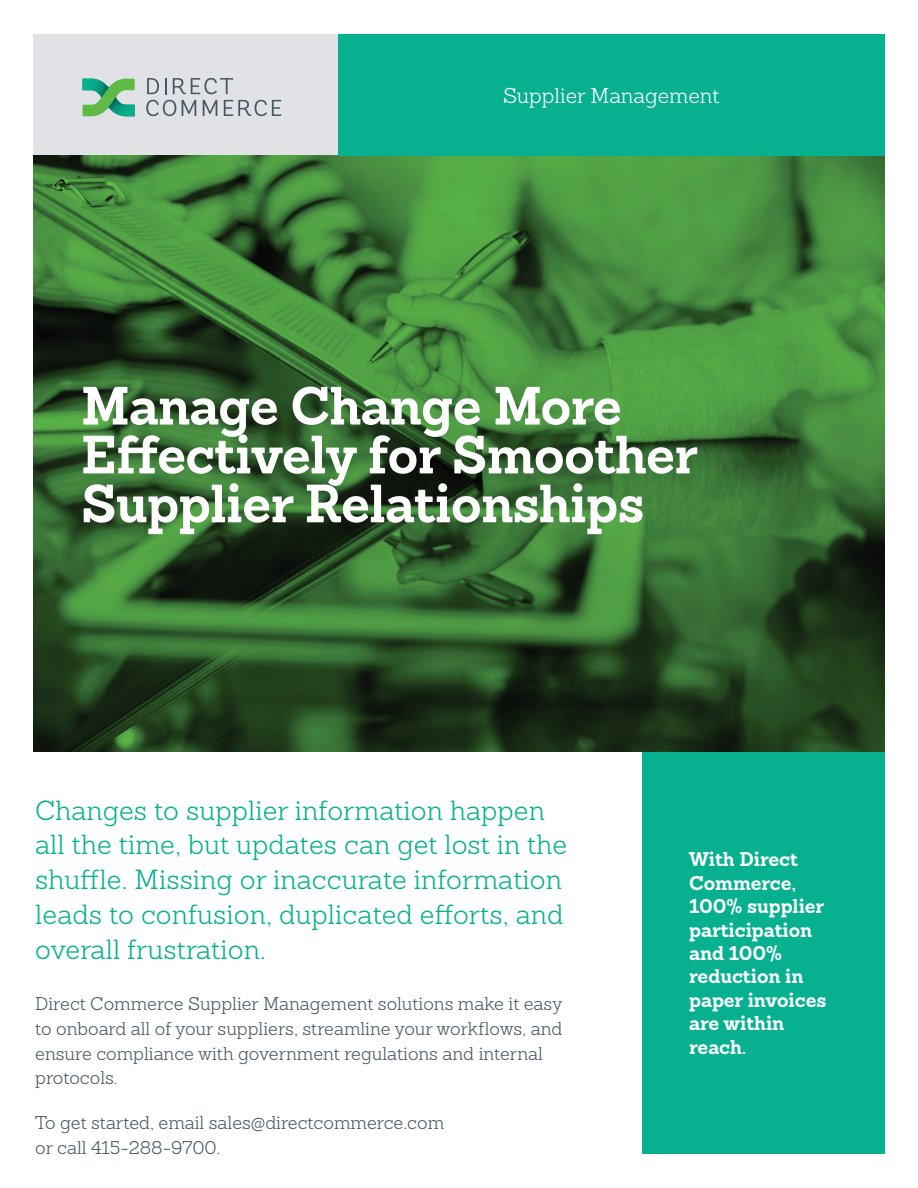
<style>
.page{position:relative;width:918px;height:1188px;background:#fff}
.page>*{position:absolute;margin:0;border:0;box-sizing:border-box;transform-origin:0 0}
.t1{font:700 52.5px/48.9px "Sanchez";letter-spacing:-.015em;color:#fff}
.t2{font:300 27px/34.8px "Sanchez";letter-spacing:.005em;color:#07b18f}
.t3{font:300 21px "Sanchez";color:#fff}
.t4{font:700 19.5px/23.4px "Sanchez";letter-spacing:-.005em;color:#fff}
.t5{font:300 18px/24.6px "Sanchez";color:#475865}
</style>
<div class="page">
<div style="left:34px;top:34px;width:304px;height:122px;background:#e0e2e6"></div>
<svg style="left:146px;top:100px;width:30px;height:16px"></svg>
<svg style="left:182px;top:100px;width:14px;height:16px"></svg>
<svg style="left:203px;top:100px;width:14px;height:16px"></svg>
<svg style="left:224px;top:100px;width:57px;height:16px"></svg>
<svg style="left:147px;top:78px;width:12px;height:16px"></svg>
<svg style="left:165px;top:78px;width:1px;height:16px"></svg>
<svg style="left:173px;top:78px;width:60px;height:16px"></svg>
<svg style="left:83px;top:79px;width:52px;height:37px"></svg>
<div style="left:642px;top:752px;width:242px;height:402px;background:#07b18f"></div>
<img style="left:34px;top:156px;width:850px;height:596px">
<div style="left:338px;top:34px;width:546px;height:122px;background:#07b18f"></div>
<p class="t3" style="left:503px;top:82px;width:218px">Supplier Management</p>
<h1 class="t1" style="left:81px;top:382px;width:619px">Manage Change More<br>Effectively for Smoother<br>Supplier Relationships</h1>
<h2 class="t2" style="left:35px;top:793px;width:533px">Changes to supplier information happen all the time, but updates can get lost in the shuffle. Missing or inaccurate information leads to confusion, duplicated efforts, and overall frustration.</h2>
<p class="t5" style="left:35px;top:992px;width:529px">Direct Commerce Supplier Management solutions make it easy to onboard all of your suppliers, streamline your workflows, and ensure compliance with government regulations and internal protocols.</p>
<p class="t5" style="left:35px;top:1110px;width:410px">To get started, email sales@directcommerce.com or call 415-288-9700.</p>
<p class="t4" style="left:689px;top:848px;width:139px">With Direct<br>Commerce,<br>100% supplier participation and 100% reduction in paper invoices are within reach.</p>
</div>
